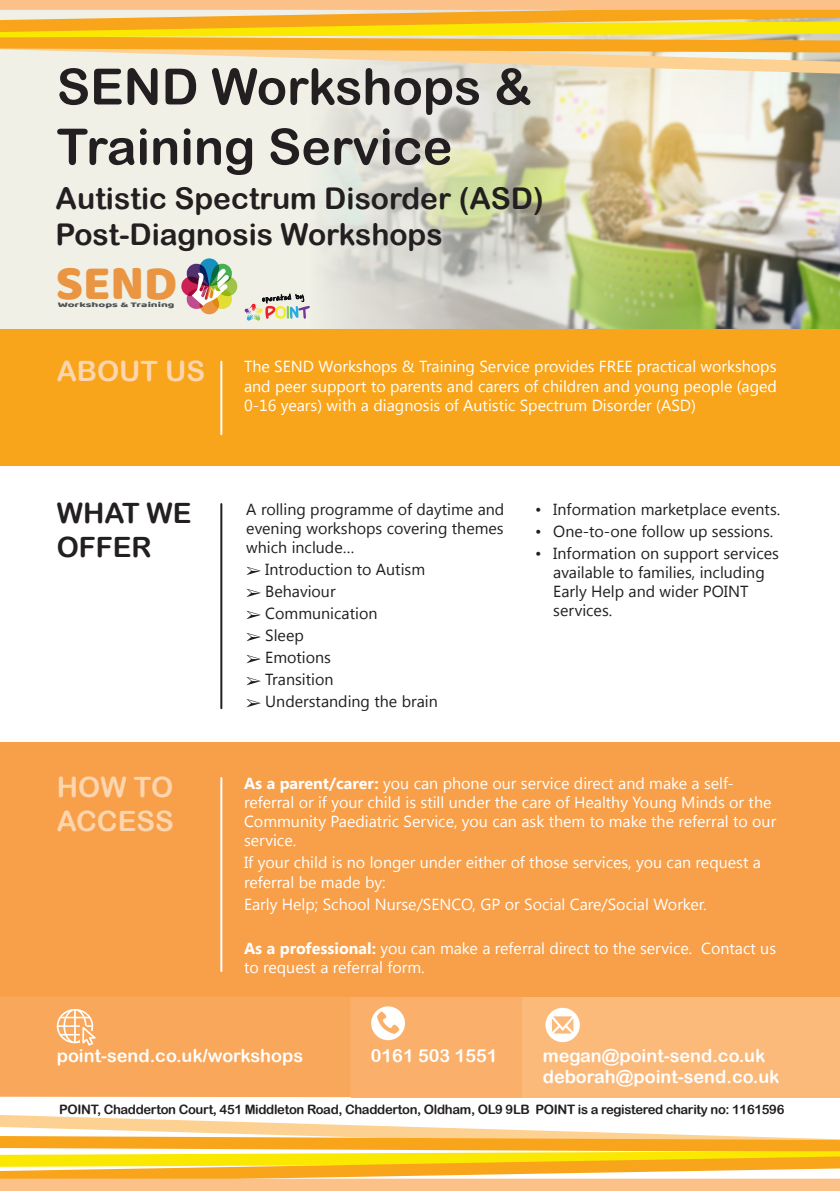
<style>
.page{position:relative;width:840px;height:1191px;background:#fff}
.page>*{position:absolute;margin:0;border:0;box-sizing:border-box;transform-origin:0 0}
.t1{font:50px "Arial Rounded MT Bold";color:#231f20}
.t2{font:49.8px "Baloo";color:#f89f49}
.t3{font:30px/36px "Arial Rounded MT Bold";color:#231f20}
.t4{font:28px "Arial Rounded MT Bold";color:#fdd5ae}
.t5{font:28px/33.6px "Arial Rounded MT Bold";color:#231f20}
.t6{font:18px/21.6px "Arial Rounded MT Bold";color:#fff}
.Text_White{font:16px/19.2px "Segoe UI";color:#fff}
.Text_Black{font:16px/19.2px "Segoe UI";color:#231f20;text-align:justify}
.Text_Black_bullit{font:16px "Segoe UI";color:#231f20}
.t7{font:13px "Arial Rounded MT Bold";letter-spacing:-.025em;color:#231f20}
.t8{font:7.2px "Baloo";color:#4f5252;scale:1.61 1}
.s1{font-weight:700}
</style>
<div class="page">
<div style="left:0;top:0;width:839px;height:329px;background:#f0f0e7"></div>
<svg style="left:0;top:1115px;width:482px;height:14px"></svg>
<svg style="left:0;top:1129px;width:839px;height:49px"></svg>
<div style="left:0;top:1178px;width:839px;height:13px;background:#fcc188"></div>
<div style="left:0;top:743px;width:839px;height:254px;background:#f89f49"></div>
<div style="left:0;top:329px;width:839px;height:136px;background:#f9a51b"></div>
<hr style="left:220px;top:362px;width:2px;height:72px;background:#fff">
<hr style="left:220px;top:778px;width:2px;height:193px;background:#fff">
<div style="left:351px;top:997px;width:171px;height:100px;background:#fab06b"></div>
<div style="left:0;top:997px;width:351px;height:100px;background:#f9a75a"></div>
<div style="left:522px;top:997px;width:317px;height:100px;background:#fbb97a"></div>
<img style="left:324px;top:80px;width:515px;height:249px">
<svg style="left:181px;top:276px;width:28px;height:20px"></svg>
<svg style="left:199px;top:286px;width:20px;height:28px"></svg>
<svg style="left:209px;top:276px;width:28px;height:20px"></svg>
<svg style="left:199px;top:258px;width:20px;height:28px"></svg>
<svg style="left:186px;top:264px;width:46px;height:45px;background:#a2947f"></svg>
<svg style="left:244px;top:294px;width:66px;height:27px"></svg>
<svg style="left:340px;top:59px;width:499px;height:21px"></svg>
<svg style="left:0;top:10px;width:839px;height:49px;background:#f5c54c"></svg>
<div style="left:0;top:0;width:839px;height:10px;background:#fcc188"></div>
<svg style="left:371px;top:1006px;width:34px;height:34px"></svg>
<svg style="left:545px;top:1007px;width:34px;height:35px"></svg>
<svg style="left:57px;top:1009px;width:39px;height:36px"></svg>
<svg style="left:246px;top:566px;width:15px;height:9px"></svg>
<svg style="left:246px;top:588px;width:15px;height:9px"></svg>
<svg style="left:246px;top:610px;width:15px;height:9px"></svg>
<svg style="left:246px;top:632px;width:15px;height:9px"></svg>
<svg style="left:246px;top:655px;width:15px;height:8px"></svg>
<svg style="left:246px;top:677px;width:15px;height:8px"></svg>
<svg style="left:246px;top:699px;width:15px;height:8px"></svg>
<hr style="left:220px;top:504px;width:2px;height:204px;background:#231f20">
<p class="t1" style="left:57px;top:57px;width:476px">SEND Workshops &amp;</p>
<p class="t1" style="left:57px;top:117px;width:397px">Training Service</p>
<p class="t3" style="left:56px;top:180px;width:489px">Autistic Spectrum Disorder (ASD)<br>Post-Diagnosis Workshops</p>
<h2 class="t2" style="left:56px;top:252px;width:123px">SEND</h2>
<p class="t8" style="left:58px;top:300px;width:74px">Workshops &amp; Training</p>
<p class="t4" style="left:57px;top:354px;width:150px">ABOUT US</p>
<p class="Text_White" style="left:244px;top:356px;width:534px;text-align:justify">The SEND Workshops &amp; Training Service provides FREE practical workshops and peer support to parents and carers of children and young people (aged 0-16 years) with a diagnosis of Autistic Spectrum Disorder (ASD)</p>
<p class="t5" style="left:57px;top:496px;width:136px">WHAT WE<br>OFFER</p>
<p class="Text_Black" style="left:246px;top:499px;width:259px">A rolling programme of daytime and evening workshops covering themes which include…</p>
<p class="Text_Black_bullit" style="left:265px;top:558px;width:161px">Introduction to Autism</p>
<p class="Text_Black_bullit" style="left:265px;top:580px;width:72px">Behaviour</p>
<p class="Text_Black_bullit" style="left:265px;top:602px;width:114px">Communication</p>
<p class="Text_Black_bullit" style="left:265px;top:624px;width:40px">Sleep</p>
<p class="Text_Black_bullit" style="left:265px;top:646px;width:67px">Emotions</p>
<p class="Text_Black_bullit" style="left:265px;top:668px;width:70px">Transition</p>
<p class="Text_Black_bullit" style="left:265px;top:690px;width:174px">Understanding the brain</p>
<p class="Text_Black" style="left:535px;top:499px;width:246px">• Information marketplace events.</p>
<p class="Text_Black" style="left:535px;top:521px;width:239px">• One-to-one follow up sessions.</p>
<p class="Text_Black" style="left:553px;top:543px;width:227px;text-align:left;text-indent:-18px">• Information on support services available to families, including<br>Early Help and wider POINT services.</p>
<p class="t4" style="left:57px;top:771px;width:118px">HOW TO</p>
<p class="t4" style="left:57px;top:804px;width:118px">ACCESS</p>
<p class="Text_White" style="left:244px;top:772px;width:533px"><span class="s1">As a parent/carer:</span> you can phone our service direct and make a self&shy;referral or if your child is still under the care of Healthy Young Minds or the Community Paediatric Service, you can ask them to make the referral to our service.</p>
<p class="Text_White" style="left:244px;top:852px;width:518px">If your child is no longer under either of those services, you can request a referral be made by:</p>
<p class="Text_White" style="left:244px;top:893px;width:464px">Early Help; School Nurse/SENCO, GP or Social Care/Social Worker.</p>
<p class="Text_White" style="left:244px;top:937px;width:533px"><span class="s1">As a professional:</span> you can make a referral direct to the service. Contact us to request a referral form.</p>
<p class="t6" style="left:57px;top:1044px;width:248px">point-send.co.uk/workshops</p>
<p class="t6" style="left:370px;top:1045px;width:128px">0161 503 1551</p>
<p class="t6" style="left:542px;top:1044px;width:238px">megan@point-send.co.uk deborah@point-send.co.uk</p>
<p class="t7" style="left:59px;top:1102px;width:726px">POINT, Chadderton Court, 451 Middleton Road, Chadderton, Oldham, OL9 9LB POINT is a registered charity no: 1161596</p>
</div>
